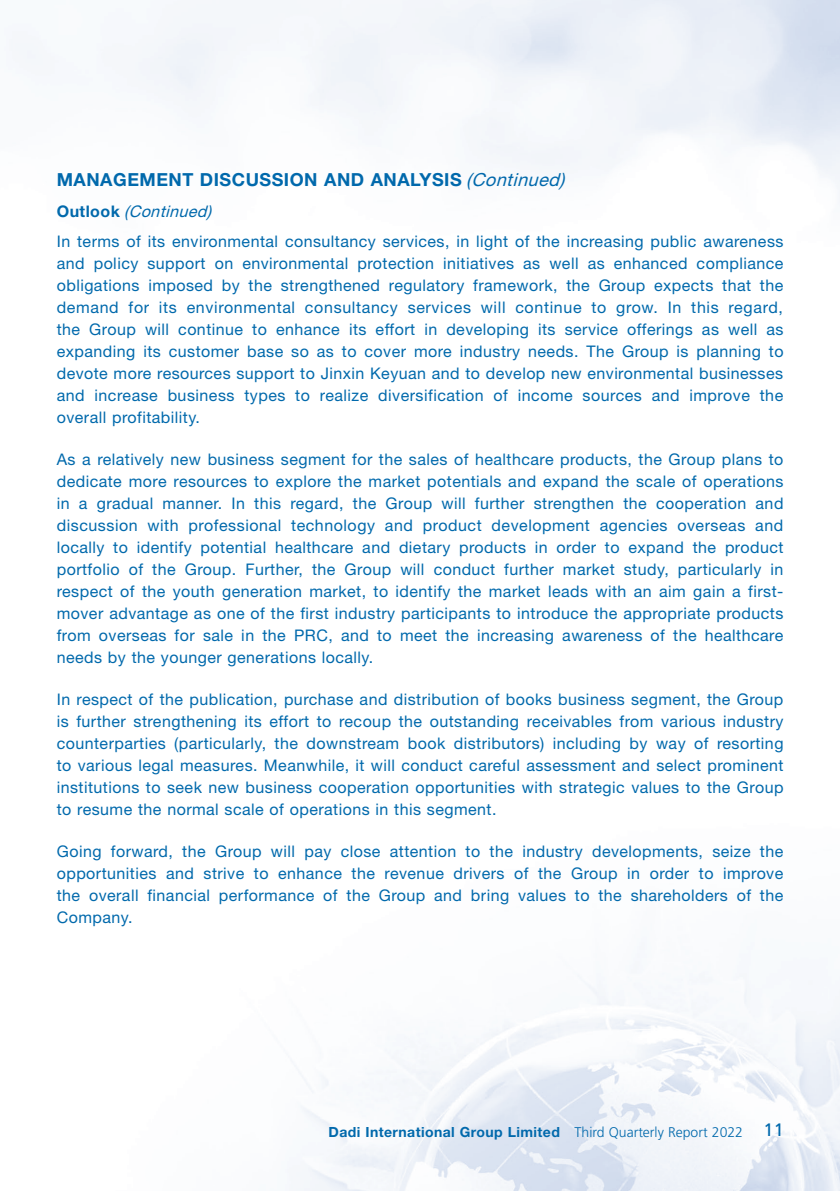
<style>
.page{position:relative;width:840px;height:1191px;background:#fff}
.page>*{position:absolute;margin:0;border:0;box-sizing:border-box;transform-origin:0 0}
.t1{font:700 18px "Helvetica Neue LT Std";letter-spacing:.03em;color:#0169ac}
.t2{font:16px/22px "Helvetica Neue LT Std";letter-spacing:.03em;color:#0169ac;text-align:justify}
.t3{font:700 14px "Helvetica Neue LT Std";letter-spacing:.03em;color:#0169ac}
.s1{font-weight:400;font-style:italic}
.s2{font-weight:700}
.s3{font-style:italic}
.s4{font-family:"Frutiger LT Std";font-weight:300}
.s5{font-family:"Frutiger LT Std";font-weight:400;font-size:18px}
</style>
<div class="page">
<img style="left:11px;top:0;width:828px;height:1191px">
<p class="t1" style="left:57px;top:169px;width:509px">MANAGEMENT DISCUSSION AND ANALYSIS <span class="s1">(Continued)</span></p>
<p class="t2" style="left:57px;top:195px;width:727px;line-height:30.6px"><span class="s2">O u t l o o k</span> <span class="s3">(Continued)<br></span>In terms of its environmental consultancy services, in light of the increasing public awareness</p>
<p class="t2" style="left:57px;top:252px;width:727px">and policy support on environmental protection initiatives as well as enhanced compliance obligations imposed by the strengthened regulatory framework, the Group expects that the demand for its environmental consultancy services will continue to grow. In this regard, the Group will continue to enhance its effort in developing its service offerings as well as expanding its customer base so as to cover more industry needs. The Group is planning to devote more resources support to Jinxin Keyuan and to develop new environmental businesses and increase business types to realize diversification of income sources and improve the overall profitability.</p>
<p class="t2" style="left:57px;top:448px;width:727px">As a relatively new business segment for the sales of healthcare products, the Group plans to dedicate more resources to explore the market potentials and expand the scale of operations in a gradual manner. In this regard, the Group will further strengthen the cooperation and discussion with professional technology and product development agencies overseas and locally to identify potential healthcare and dietary products in order to expand the product portfolio of the Group. Further, the Group will conduct further market study, particularly in respect of the youth generation market, to identify the market leads with an aim gain a first&shy;mover advantage as one of the first industry participants to introduce the appropriate products from overseas for sale in the PRC, and to meet the increasing awareness of the healthcare needs by the younger generations locally.</p>
<p class="t2" style="left:57px;top:688px;width:727px">In respect of the publication, purchase and distribution of books business segment, the Group is further strengthening its effort to recoup the outstanding receivables from various industry counterparties (particularly, the downstream book distributors) including by way of resorting to various legal measures. Meanwhile, it will conduct careful assessment and select prominent institutions to seek new business cooperation opportunities with strategic values to the Group to resume the normal scale of operations in this segment.</p>
<p class="t2" style="left:57px;top:840px;width:727px">Going forward, the Group will pay close attention to the industry developments, seize the opportunities and strive to enhance the revenue drivers of the Group in order to improve the overall financial performance of the Group and bring values to the shareholders of the Company.</p>
<p class="t3" style="left:328px;top:1123px;width:456px">Dadi International Group Limited <span class="s4">Third Quarterly Report 2022</span> <span class="s5">11</span></p>
</div>
